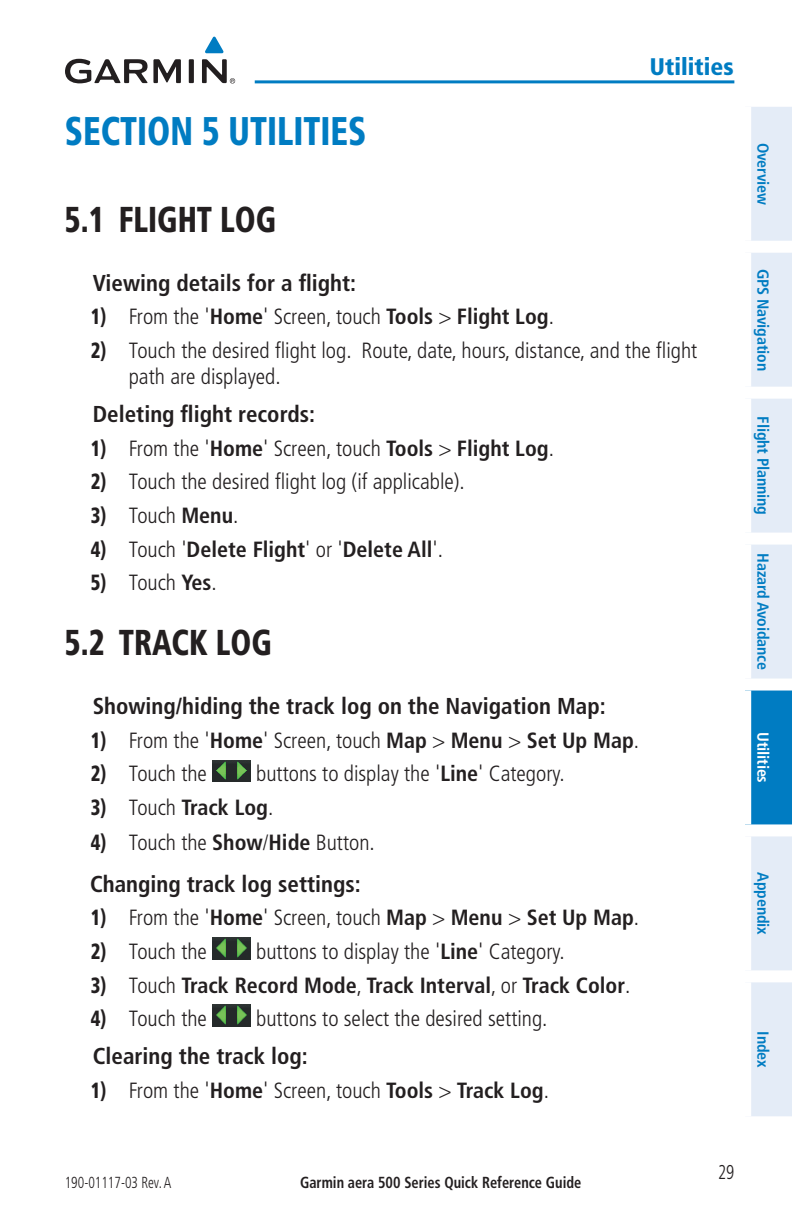
<style>
.page{position:relative;width:792px;height:1224px;background:#fff}
.page>*{position:absolute;margin:0;border:0;box-sizing:border-box;transform-origin:0 0}
.t1{font:900 condensed 40px "Frutiger";color:#007cc2;scale:.85 1}
.t2{font:900 condensed 36px "Frutiger";color:#231f20;scale:.85 1}
.t3{font:900 condensed 24px "Frutiger";color:#007cc2}
.t4{font:700 condensed 23px "Frutiger";color:#231f20}
.t5{font:300 condensed 22px/26.4px "Frutiger";color:#231f20}
.t6{font:700 condensed 22px "Frutiger";color:#231f20}
.t7{font:300 condensed 20px "Frutiger";color:#231f20;scale:.85 1}
.t8{font:700 condensed 16px "Frutiger";letter-spacing:-.01em;color:#007cc2}
.t9{font:700 condensed 16px "Frutiger";color:#231f20;scale:.9 1}
.t10{font:300 condensed 16px "Frutiger";color:#231f20;scale:.85 1}
.t11{font:700 condensed 16px "Frutiger";letter-spacing:-.01em;color:#fff}
.s1{font-weight:900}
.s2{font-weight:700}
.s3{font-weight:300}
</style>
<div class="page">
<div style="left:751px;top:107px;width:41px;height:1009px;background:#e4ecf7"></div>
<div style="left:745px;top:685px;width:47px;height:145px;background:#007cc2"></div>
<div style="left:739px;top:241px;width:53px;height:12px;background:#fff"></div>
<div style="left:739px;top:387px;width:53px;height:12px;background:#fff"></div>
<div style="left:739px;top:533px;width:53px;height:12px;background:#fff"></div>
<div style="left:739px;top:679px;width:53px;height:12px;background:#fff"></div>
<div style="left:739px;top:691px;width:12px;height:133px;background:#fff"></div>
<div style="left:739px;top:824px;width:53px;height:12px;background:#fff"></div>
<div style="left:739px;top:970px;width:53px;height:12px;background:#fff"></div>
<img style="left:212px;top:760px;width:39px;height:21px">
<img style="left:212px;top:938px;width:39px;height:21px">
<img style="left:212px;top:1005px;width:39px;height:21px">
<hr style="left:255px;top:80px;width:479px;height:3px;background:#007cc2">
<svg style="left:205px;top:37px;width:19px;height:16px"></svg>
<svg style="left:65px;top:59px;width:170px;height:24px"></svg>
<h1 class="t1" style="left:65px;top:107px;width:352px">SECTION 5 UTILITIES</h1>
<h2 class="t2" style="left:65px;top:197px;width:205px">5.1 FLIGHT LOG</h2>
<p class="t3" style="left:650px;top:52px;width:85px">UTILITIES</p>
<p class="t4" style="left:93px;top:269px;width:265px">Viewing details for a flight:</p>
<p class="t5" style="left:91px;top:304px;width:465px"><span class="s1">1)</span> From the '<span class="s2">Home</span>' Screen, touch <span class="s2">Tools</span> &gt; <span class="s2">Flight Log</span>.</p>
<p class="t5" style="left:129px;top:338px;width:570px;text-indent:-38px"><span class="s1">2)</span> Touch the desired flight log. Route, date, hours, distance, and the flight path are displayed.</p>
<p class="t4" style="left:93px;top:401px;width:224px">Deleting flight records:</p>
<p class="t5" style="left:91px;top:435px;width:465px"><span class="s1">1)</span> From the '<span class="s2">Home</span>' Screen, touch <span class="s2">Tools</span> &gt; <span class="s2">Flight Log</span>.</p>
<p class="t5" style="left:91px;top:469px;width:376px"><span class="s1">2)</span> Touch the desired flight log (if applicable).</p>
<p class="t5" style="left:91px;top:502px;width:149px"><span class="s1">3)</span> Touch <span class="s2">Menu</span>.</p>
<p class="t6" style="left:91px;top:536px;width:354px"><span class="s1">4)</span> <span class="s3">Touch '</span>Delete Flight<span class="s3">' or '</span>Delete All<span class="s3">'.</span></p>
<p class="t5" style="left:91px;top:570px;width:127px"><span class="s1">5)</span> Touch <span class="s2">Yes</span>.</p>
<h2 class="t2" style="left:65px;top:621px;width:200px">5.2 TRACK LOG</h2>
<p class="t4" style="left:93px;top:693px;width:514px">Showing/hiding the track log on the Navigation Map:</p>
<p class="t5" style="left:91px;top:727px;width:550px"><span class="s1">1)</span> From the '<span class="s2">Home</span>' Screen, touch <span class="s2">Map</span> &gt; <span class="s2">Menu</span> &gt; <span class="s2">Set Up Map</span>.</p>
<p class="t5" style="left:91px;top:761px;width:118px"><span class="s1">2)</span> Touch the</p>
<p class="t5" style="left:256px;top:761px;width:310px">buttons to display the '<span class="s2">Line</span>' Category.</p>
<p class="t6" style="left:91px;top:794px;width:184px"><span class="s1">3)</span> <span class="s3">Touch</span> Track Log<span class="s3">.</span></p>
<p class="t5" style="left:91px;top:829px;width:286px"><span class="s1">4)</span> Touch the <span class="s2">Show</span>/<span class="s2">Hide</span> Button.</p>
<p class="t4" style="left:90px;top:870px;width:272px">Changing track log settings:</p>
<p class="t5" style="left:91px;top:905px;width:550px"><span class="s1">1)</span> From the '<span class="s2">Home</span>' Screen, touch <span class="s2">Map</span> &gt; <span class="s2">Menu</span> &gt; <span class="s2">Set Up Map</span>.</p>
<p class="t5" style="left:91px;top:939px;width:118px"><span class="s1">2)</span> Touch the</p>
<p class="t5" style="left:256px;top:939px;width:310px">buttons to display the '<span class="s2">Line</span>' Category.</p>
<p class="t6" style="left:91px;top:972px;width:541px"><span class="s1">3)</span> <span class="s3">Touch</span> Track Record Mode<span class="s3">,</span> Track Interval<span class="s3">, or</span> Track Color<span class="s3">.</span></p>
<p class="t5" style="left:91px;top:1006px;width:118px"><span class="s1">4)</span> Touch the</p>
<p class="t5" style="left:256px;top:1006px;width:293px">buttons to select the desired setting.</p>
<p class="t4" style="left:93px;top:1042px;width:217px">Clearing the track log:</p>
<p class="t5" style="left:91px;top:1077px;width:460px"><span class="s1">1)</span> From the '<span class="s2">Home</span>' Screen, touch <span class="s2">Tools</span> &gt; <span class="s2">Track Log</span>.</p>
<p class="t8" style="left:773px;top:143px;width:64px;rotate:90deg">Overview</p>
<p class="t8" style="left:773px;top:269px;width:104px;rotate:90deg">GPS Navigation</p>
<p class="t8" style="left:773px;top:416px;width:100px;rotate:90deg">Flight Planning</p>
<p class="t8" style="left:773px;top:553px;width:118px;rotate:90deg">Hazard Avoidance</p>
<p class="t11" style="left:773px;top:732px;width:52px;rotate:90deg">Utilities</p>
<p class="t8" style="left:773px;top:872px;width:64px;rotate:90deg">Appendix</p>
<p class="t8" style="left:773px;top:1031px;width:38px;rotate:90deg">Index</p>
<p class="t10" style="left:65px;top:1173px;width:127px">190-01117-03 Rev. A</p>
<p class="t9" style="left:300px;top:1173px;width:314px">Garmin aera 500 Series Quick Reference Guide</p>
<p class="t7" style="left:718px;top:1161px;width:21px">29</p>
</div>
